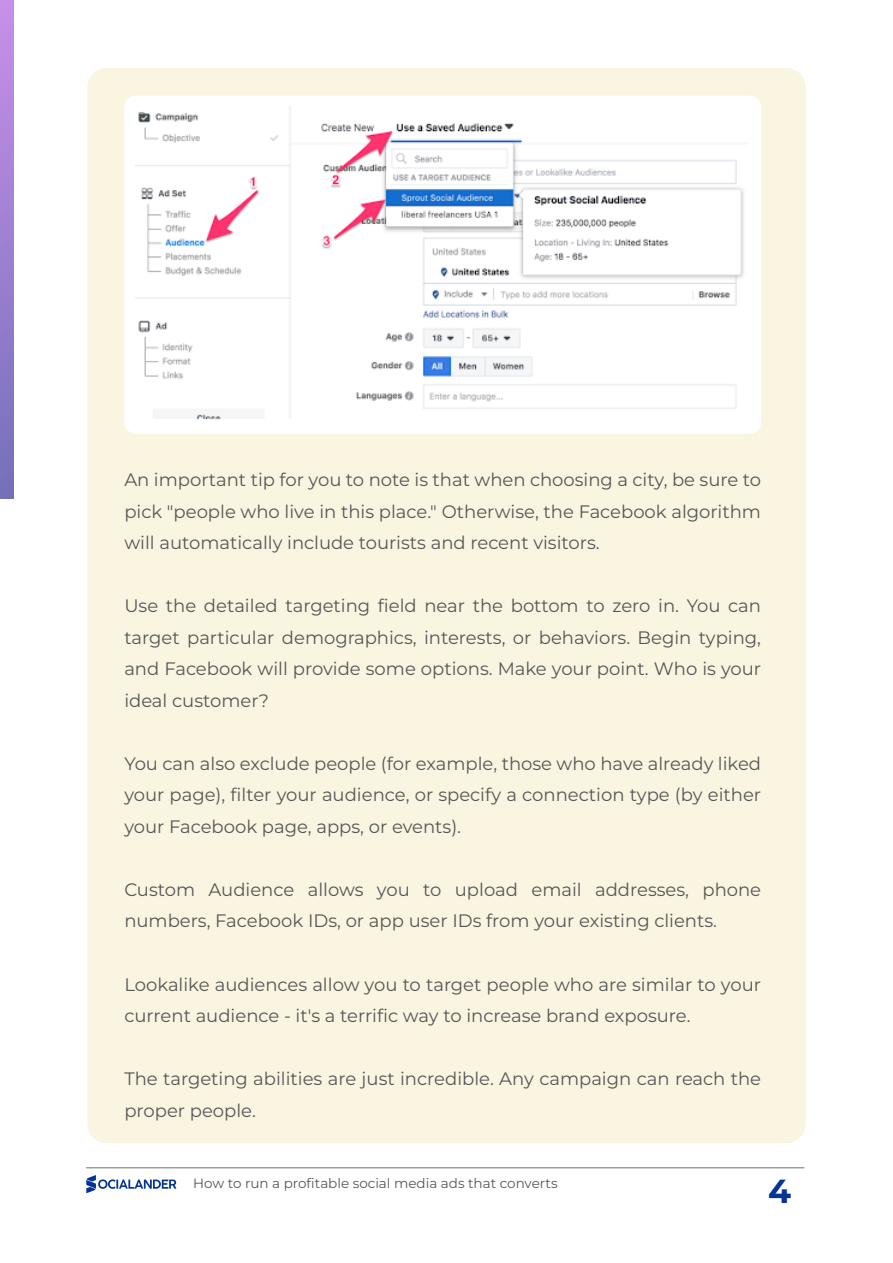
<style>
.page{position:relative;width:893px;height:1263px;background:#fff}
.page>*{position:absolute;margin:0;border:0;box-sizing:border-box;transform-origin:0 0}
.t1{font:100 33.3px "Montserrat";color:#053592}
.t2{font:100 18px/31.5px "Montserrat";color:#575756;text-align:justify}
.t3{font:100 13.5px "Montserrat";color:#575756}
</style>
<div class="page">
<div style="left:87px;top:68px;width:719px;height:1075px;background:#f9f5e1;border-radius:19px"></div>
<div style="left:124px;top:95px;width:637px;height:339px;background:#fff;border-radius:12px"></div>
<img style="left:135px;top:106px;width:609px;height:313px">
<svg style="left:86px;top:1175px;width:90px;height:18px"></svg>
<hr style="left:86px;top:1167px;width:718px;height:1px;background:#706f6f">
<svg style="left:0;top:0;width:14px;height:499px;background:#9d7fd1"></svg>
<p class="t2" style="left:124px;top:464px;width:638px">An important tip for you to note is that when choosing a city, be sure to pick "people who live in this place." Otherwise, the Facebook algorithm will automatically include tourists and recent visitors.</p>
<p class="t2" style="left:124px;top:590px;width:638px">Use the detailed targeting field near the bottom to zero in. You can target particular demographics, interests, or behaviors. Begin typing, and Facebook will provide some options. Make your point. Who is your ideal customer?</p>
<p class="t2" style="left:124px;top:747px;width:638px">You can also exclude people (for example, those who have already liked your page), filter your audience, or specify a connection type (by either your Facebook page, apps, or events).</p>
<p class="t2" style="left:124px;top:873px;width:638px">Custom Audience allows you to upload email addresses, phone numbers, Facebook IDs, or app user IDs from your existing clients.</p>
<p class="t2" style="left:124px;top:968px;width:638px">Lookalike audiences allow you to target people who are similar to your current audience - it's a terrific way to increase brand exposure.</p>
<p class="t2" style="left:124px;top:1062px;width:638px">The targeting abilities are just incredible. Any campaign can reach the proper people.</p>
<p class="t3" style="left:193px;top:1174px;width:366px">How to run a profitable social media ads that converts</p>
<h1 class="t1" style="left:768px;top:1169px;width:24px">4</h1>
</div>
